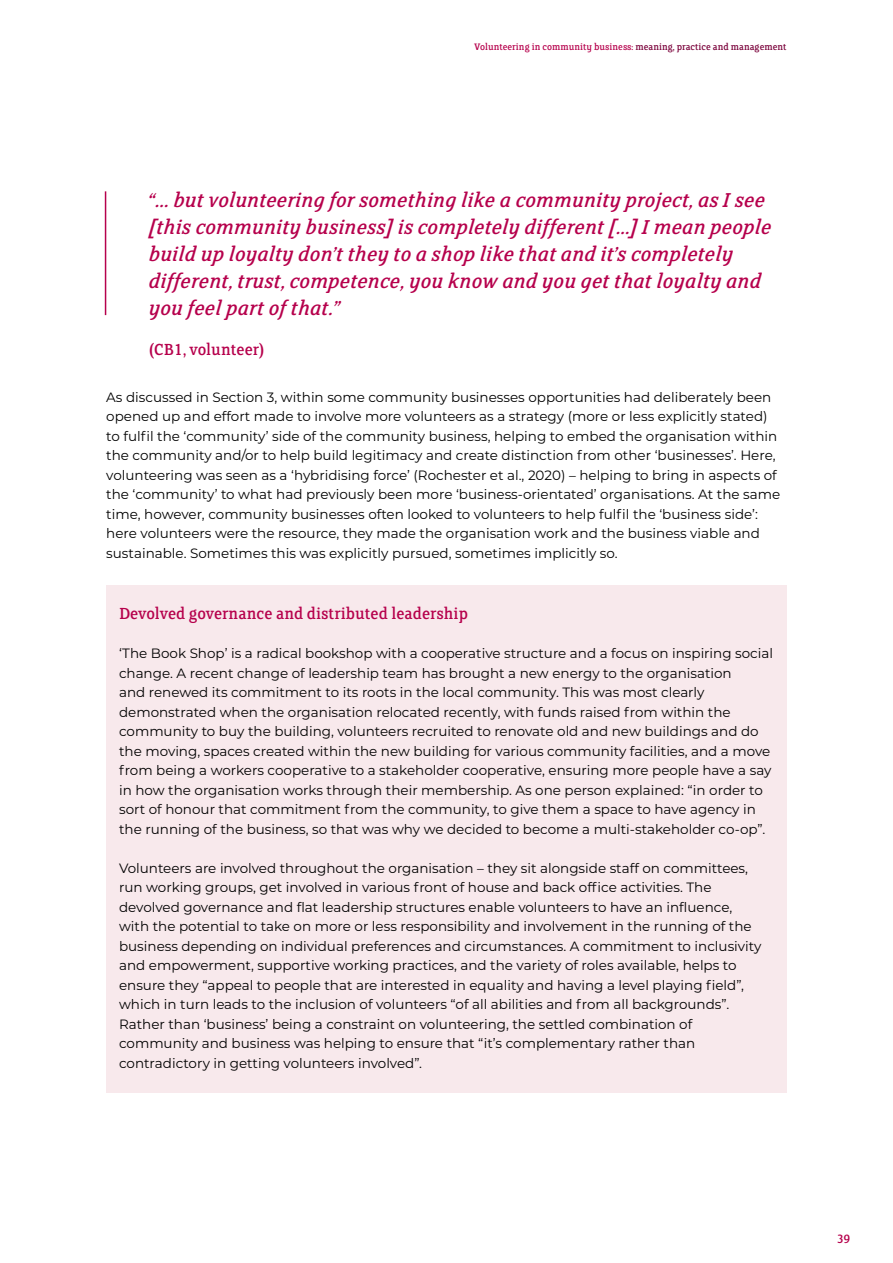
<style>
.page{position:relative;width:893px;height:1263px;background:#fff}
.page>*{position:absolute;margin:0;border:0;box-sizing:border-box;transform-origin:0 0}
.t1{font:italic 22.5px/27px "FS Clerkenwell";color:#b6014c}
.t2{font:18px "FS Clerkenwell";color:#b6014c}
.t3{font:13.5px/19.5px "Montserrat";color:#000}
.t4{font:13.5px "FS Clerkenwell";color:#b6014c}
.t5{font:10.5px "FS Clerkenwell";color:#b6014c}
.s1{color:#7a003a}
</style>
<div class="page">
<div style="left:106px;top:585px;width:681px;height:508px;background:#f8e9ec"></div>
<hr style="left:105px;top:191px;width:1px;height:124px;background:#b6014c">
<p class="t5" style="left:474px;top:42px;width:314px">Volunteering in community business: <span class="s1">meaning, practice and management</span></p>
<p class="t1" style="left:149px;top:188px;width:624px">“… but volunteering for something like a community project, as I see [this community business] is completely different […] I mean people build up loyalty don’t they to a shop like that and it’s completely different, trust, competence, you know and you get that loyalty and you feel part of that.”</p>
<h2 class="t2" style="left:149px;top:341px;width:117px">(CB1, volunteer)</h2>
<p class="t3" style="left:106px;top:387px;width:675px">As discussed in Section 3, within some community businesses opportunities had deliberately been opened up and effort made to involve more volunteers as a strategy (more or less explicitly stated) to fulfil the ‘community’ side of the community business, helping to embed the organisation within the community and/or to help build legitimacy and create distinction from other ‘businesses’. Here, volunteering was seen as a ‘hybridising force’ (Rochester et al., 2020) – helping to bring in aspects of the ‘community’ to what had previously been more ‘business-orientated’ organisations. At the same time, however, community businesses often looked to volunteers to help fulfil the ‘business side’: here volunteers were the resource, they made the organisation work and the business viable and sustainable. Sometimes this was explicitly pursued, sometimes implicitly so.</p>
<h2 class="t2" style="left:119px;top:605px;width:350px">Devolved governance and distributed leadership</h2>
<p class="t3" style="left:119px;top:643px;width:655px">‘The Book Shop’ is a radical bookshop with a cooperative structure and a focus on inspiring social change. A recent change of leadership team has brought a new energy to the organisation<br>and renewed its commitment to its roots in the local community. This was most clearly demonstrated when the organisation relocated recently, with funds raised from within the community to buy the building, volunteers recruited to renovate old and new buildings and do the moving, spaces created within the new building for various community facilities, and a move from being a workers cooperative to a stakeholder cooperative, ensuring more people have a say in how the organisation works through their membership. As one person explained: “in order to sort of honour that commitment from the community, to give them a space to have agency in the running of the business, so that was why we decided to become a multi-stakeholder co-op”.</p>
<p class="t3" style="left:119px;top:857px;width:644px">Volunteers are involved throughout the organisation – they sit alongside staff on committees, run working groups, get involved in various front of house and back office activities. The devolved governance and flat leadership structures enable volunteers to have an influence, with the potential to take on more or less responsibility and involvement in the running of the business depending on individual preferences and circumstances. A commitment to inclusivity and empowerment, supportive working practices, and the variety of roles available, helps to ensure they “appeal to people that are interested in equality and having a level playing field”, which in turn leads to the inclusion of volunteers “of all abilities and from all backgrounds”.<br>Rather than ‘business’ being a constraint on volunteering, the settled combination of community and business was helping to ensure that “it’s complementary rather than contradictory in getting volunteers involved”.</p>
<p class="t4" style="left:837px;top:1232px;width:15px">39</p>
</div>
